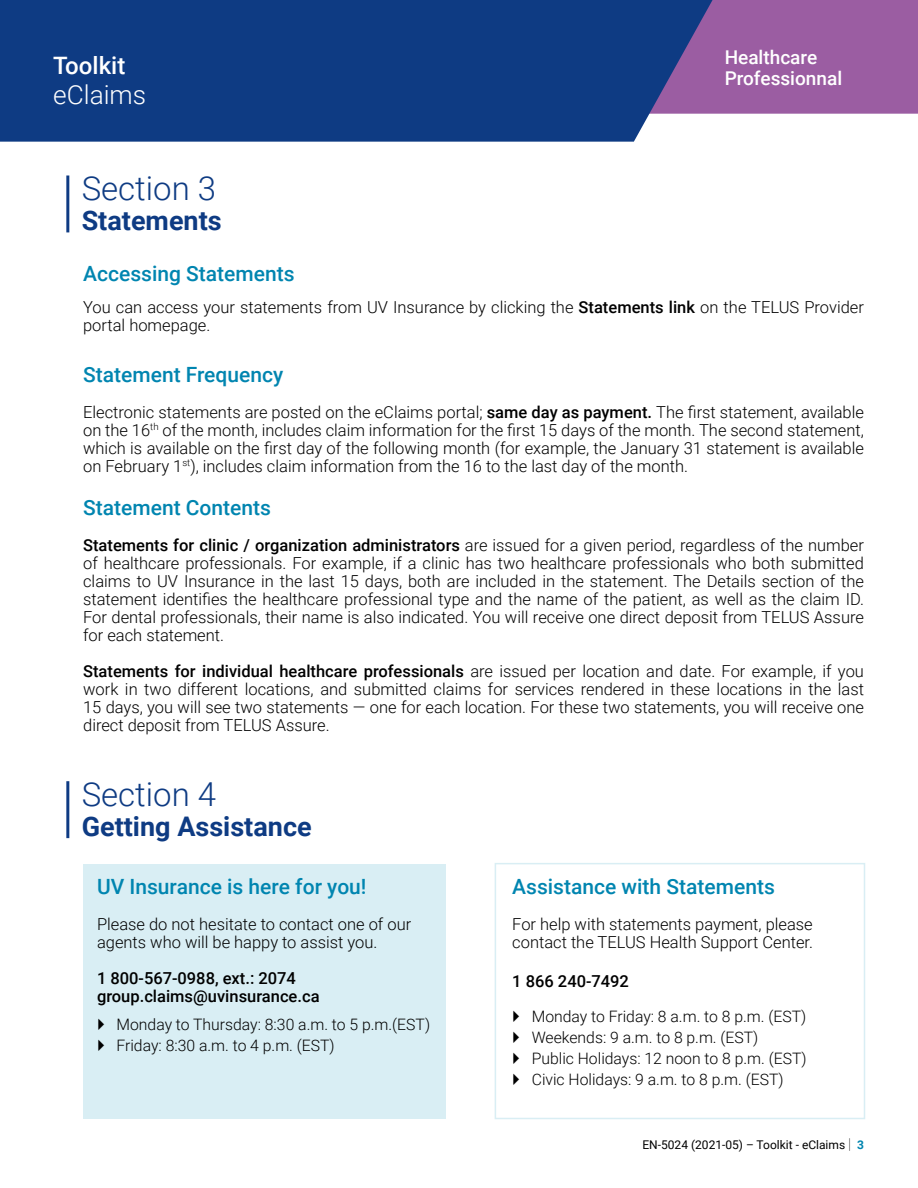
<style>
.page{position:relative;width:918px;height:1188px;background:#fff}
.page>*{position:absolute;margin:0;border:0;box-sizing:border-box;transform-origin:0 0}
.t1{font:300 33px "Roboto";color:#0e3b83}
.t2{font:700 27px "Roboto";color:#0e3b83}
.t3{font:300 26.25px "Roboto";color:#fff}
.t4{font:500 24px "Roboto";color:#fff}
.t5{font:500 21px "Roboto";color:#0085b0}
.t6{font:500 19.05px/20.5px "Roboto";color:#fff}
.t7{font:300 16.5px/18px "Roboto";color:#000}
.t8{font:500 16.5px/18px "Roboto";color:#000}
.t9{font:300 15.75px/21px "Roboto";color:#000}
.t10{font:12px "Roboto";color:#000}
.s1{font-weight:500}
.s2{font-weight:100;font-size:15px}
.s3{font-weight:700;color:#0085b0}
</style>
<div class="page">
<div style="left:594px;top:0;width:324px;height:114px;background:#9b5da2"></div>
<div style="left:0;top:0;width:720px;height:142px;background:#0e3b83"></div>
<div style="left:83px;top:864px;width:363px;height:254px;background:#d9eef4"></div>
<div style="left:495px;top:863px;width:370px;height:256px;border:2px solid #d9eef4"></div>
<hr style="left:66px;top:176px;width:3px;height:56px;background:#0e3b83">
<hr style="left:66px;top:781px;width:3px;height:57px;background:#0e3b83">
<h3 class="t4" style="left:53px;top:49px;width:74px">Toolkit</h3>
<h3 class="t3" style="left:53px;top:76px;width:94px">eClaims</h3>
<p class="t6" style="left:725px;top:46px;width:119px">Healthcare<br>Professionnal</p>
<h1 class="t1" style="left:82px;top:165px;width:136px">Section 3</h1>
<h2 class="t2" style="left:82px;top:202px;width:142px">Statements</h2>
<p class="t5" style="left:83px;top:259px;width:213px">Accessing Statements</p>
<p class="t7" style="left:83px;top:297px;width:782px">You can access your statements from UV Insurance by clicking the <span class="s1">Statements link</span> on the TELUS Provider portal homepage.</p>
<p class="t5" style="left:83px;top:360px;width:202px">Statement Frequency</p>
<p class="t7" style="left:83px;top:402px;width:782px;text-align:justify">Electronic statements are posted on the eClaims portal; <span class="s1">same day as payment.</span> The first statement, available on the 16<sup>th</sup> of the month, includes claim information for the first 15 days of the month. The second statement, which is available on the first day of the following month (for example, the January 31 statement is available on February 1<sup>st</sup>), includes claim information from the 16 to the last day of the month.</p>
<p class="t5" style="left:83px;top:493px;width:189px">Statement Contents</p>
<p class="t7" style="left:83px;top:536px;width:782px;text-align:justify"><span class="s1">Statements for clinic / organization administrators</span> are issued for a given period, regardless of the number of healthcare professionals. For example, if a clinic has two healthcare professionals who both submitted claims to UV Insurance in the last 15 days, both are included in the statement. The Details section of the statement identifies the healthcare professional type and the name of the patient, as well as the claim ID.<br>For dental professionals, their name is also indicated. You will receive one direct deposit from TELUS Assure for each statement.</p>
<p class="t7" style="left:83px;top:662px;width:782px;text-align:justify"><span class="s1">Statements for individual healthcare professionals</span> are issued per location and date. For example, if you work in two different locations, and submitted claims for services rendered in these locations in the last 15 days, you will see two statements — one for each location. For these two statements, you will receive one direct deposit from TELUS Assure.</p>
<h1 class="t1" style="left:82px;top:771px;width:136px">Section 4</h1>
<h2 class="t2" style="left:82px;top:807px;width:232px">Getting Assistance</h2>
<p class="t5" style="left:97px;top:872px;width:271px">UV Insurance is here for you!</p>
<p class="t7" style="left:97px;top:915px;width:316px">Please do not hesitate to contact one of our agents who will be happy to assist you.</p>
<p class="t8" style="left:97px;top:969px;width:224px">1 800-567-0988, ext.: 2074 group.claims@uvinsurance.ca</p>
<p class="t9" style="left:117px;top:1013px;width:315px">Monday to Thursday: 8:30 a.m. to 5 p.m.(EST)<br>Friday: 8:30 a.m. to 4 p.m. (EST)</p>
<p class="t5" style="left:512px;top:872px;width:264px">Assistance with Statements</p>
<p class="t7" style="left:512px;top:915px;width:302px">For help with statements payment, please contact the TELUS Health Support Center.</p>
<p class="t8" style="left:512px;top:972px;width:118px">1 866 240-7492</p>
<p class="t9" style="left:532px;top:1005px;width:276px">Monday to Friday: 8 a.m. to 8 p.m. (EST)<br>Weekends: 9 a.m. to 8 p.m. (EST)<br>Public Holidays: 12 noon to 8 p.m. (EST)<br>Civic Holidays: 9 a.m. to 8 p.m. (EST)</p>
<p class="t10" style="left:642px;top:1136px;width:223px">EN-5024 (2021-05) – Toolkit - eClaims <span class="s2">|</span> <span class="s3">3</span></p>
</div>
